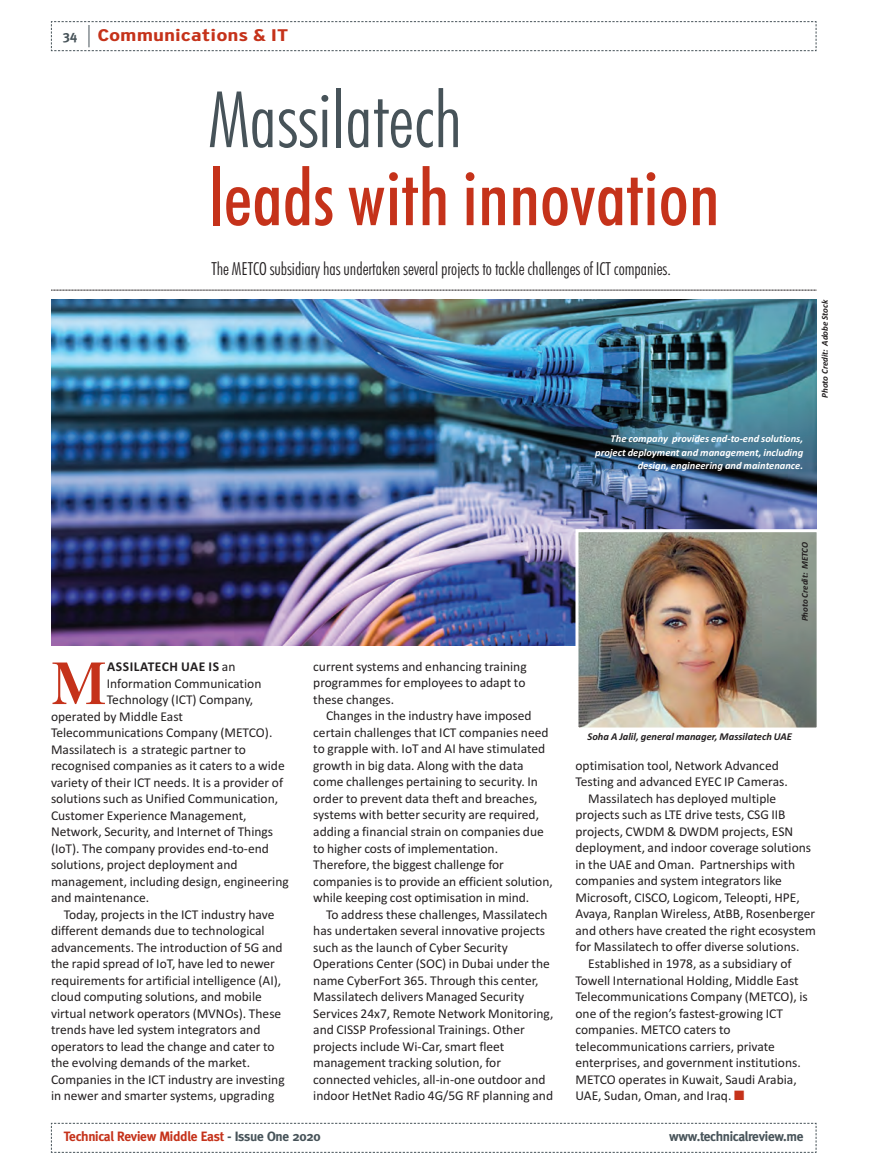
<style>
.page{position:relative;width:893px;height:1174px;background:#fff}
.page>*{position:absolute;margin:0;border:0;box-sizing:border-box;transform-origin:0 0}
.t1{font:500 condensed 78px "Futura BT";color:#c5321a}
.t2{font:300 condensed 78px "Futura BT";color:#475359}
.t3{font:700 57.15px "Caslon BT";color:#c5321a}
.t4{font:300 condensed 18px "Futura BT";color:#231f20}
.t5{font:700 condensed 16.8px "Interstate";color:#c5321a;scale:1.43 1}
.t6{font:13.5px/16.5px "Calibri";color:#231f20}
.t7{font:700 13.5px "Meta";letter-spacing:-.02em;color:#c5321a}
.t8{font:700 13.5px "Meta";letter-spacing:-.02em;color:#475359}
.t9{font:700 13.5px "Calibri";letter-spacing:.04em;color:#231f20}
.t10{font:italic 700 10.5px/13.5px "Calibri";color:#fff;text-align:right}
.t11{font:italic 700 10.5px "Calibri";color:#231f20}
.t12{font:italic 700 9px "Calibri";color:#231f20}
.s1{font-family:"Meta";font-stretch:normal;font-size:13.5px;color:#475359}
.s2{font-weight:400}
.s3{color:#475359}
.s4{color:#c5321a}
</style>
<div class="page">
<svg style="left:51px;top:21px;width:766px;height:30px"></svg>
<svg style="left:51px;top:1122px;width:766px;height:31px"></svg>
<svg style="left:51px;top:290px;width:765px;height:1px"></svg>
<img style="left:51px;top:300px;width:765px;height:345px">
<img style="left:579px;top:533px;width:237px;height:193px">
<div style="left:575px;top:529px;width:245px;height:201px;border:3px solid #fff"></div>
<p class="t5" style="left:63px;top:28px;width:159px"><span class="s1">34</span> Communications &amp; IT</p>
<p class="t2" style="left:208px;top:81px;width:255px">Massilatech</p>
<p class="t1" style="left:208px;top:159px;width:513px">leads with innovation</p>
<p class="t4" style="left:211px;top:260px;width:461px">The METCO subsidiary has undertaken several projects to tackle challenges of ICT companies.</p>
<p class="t10" style="left:595px;top:433px;width:210px">The company provides end‐to‐end solutions, project deployment and management, including design, engineering and maintenance.</p>
<p class="t12" style="left:822px;top:398px;width:99px;rotate:-90deg">Photo Credit: Adobe Stock</p>
<p class="t12" style="left:802px;top:621px;width:81px;rotate:-90deg">Photo Credit: METCO</p>
<p class="t3" style="left:51px;top:662px;width:58px">M</p>
<p class="t9" style="left:107px;top:662px;width:130px">ASSILATECH UAE IS <span class="s2">an</span></p>
<p class="t6" style="left:107px;top:676px;width:156px">Information Communication</p>
<p class="t6" style="left:107px;top:692px;width:148px">Technology (ICT) Company,</p>
<p class="t6" style="left:51px;top:709px;width:133px">operated by Middle East</p>
<p class="t6" style="left:51px;top:725px;width:223px">Telecommunications Company (METCO).</p>
<p class="t6" style="left:51px;top:742px;width:196px">Massilatech is a strategic partner to</p>
<p class="t6" style="left:51px;top:758px;width:235px">recognised companies as it caters to a wide</p>
<p class="t6" style="left:51px;top:775px;width:234px">variety of their ICT needs. It is a provider of</p>
<p class="t6" style="left:51px;top:791px;width:229px">solutions such as Unified Communication,</p>
<p class="t6" style="left:51px;top:808px;width:197px">Customer Experience Management,</p>
<p class="t6" style="left:51px;top:824px;width:224px">Network, Security, and Internet of Things</p>
<p class="t6" style="left:51px;top:841px;width:219px">(IoT). The company provides end‐to‐end</p>
<p class="t6" style="left:51px;top:857px;width:188px">solutions, project deployment and</p>
<p class="t6" style="left:51px;top:874px;width:239px">management, including design, engineering</p>
<p class="t6" style="left:51px;top:890px;width:100px">and maintenance.</p>
<p class="t6" style="left:51px;top:907px;width:235px;text-indent:13px">Today, projects in the ICT industry have different demands due to technological advancements. The introduction of 5G and the rapid spread of IoT, have led to newer requirements for artificial intelligence (AI), cloud computing solutions, and mobile virtual network operators (MVNOs). These trends have led system integrators and operators to lead the change and cater to the evolving demands of the market.<br>Companies in the ICT industry are investing in newer and smarter systems, upgrading</p>
<p class="t6" style="left:313px;top:659px;width:215px;text-align:justify">current systems and enhancing training programmes for employees to adapt to these changes.</p>
<p class="t6" style="left:313px;top:709px;width:241px;text-indent:13px">Changes in the industry have imposed certain challenges that ICT companies need to grapple with. IoT and AI have stimulated growth in big data. Along with the data come challenges pertaining to security. In order to prevent data theft and breaches, systems with better security are required, adding a financial strain on companies due to higher costs of implementation.<br>Therefore, the biggest challenge for companies is to provide an efficient solution, while keeping cost optimisation in mind.</p>
<p class="t6" style="left:313px;top:907px;width:242px;text-indent:13px">To address these challenges, Massilatech has undertaken several innovative projects such as the launch of Cyber Security Operations Center (SOC) in Dubai under the name CyberFort 365. Through this center, Massilatech delivers Managed Security Services 24x7, Remote Network Monitoring, and CISSP Professional Trainings. Other projects include Wi‐Car, smart fleet management tracking solution, for connected vehicles, all‐in‐one outdoor and indoor HetNet Radio 4G/5G RF planning and</p>
<p class="t7" style="left:64px;top:1131px;width:258px">Technical Review Middle East <span class="s3">- Issue One 2020</span></p>
<p class="t11" style="left:587px;top:733px;width:206px">Soha A Jalil, general manager, Massilatech UAE</p>
<p class="t6" style="left:575px;top:758px;width:214px">optimisation tool, Network Advanced<br>Testing and advanced EYEC IP Cameras.</p>
<p class="t6" style="left:575px;top:791px;width:242px;text-indent:13px">Massilatech has deployed multiple projects such as LTE drive tests, CSG IIB projects, CWDM &amp; DWDM projects, ESN deployment, and indoor coverage solutions in the UAE and Oman. Partnerships with companies and system integrators like Microsoft, CISCO, Logicom, Teleopti, HPE, Avaya, Ranplan Wireless, AtBB, Rosenberger and others have created the right ecosystem for Massilatech to offer diverse solutions.</p>
<p class="t6" style="left:575px;top:956px;width:234px;text-indent:13px">Established in 1978, as a subsidiary of Towell International Holding, Middle East Telecommunications Company (METCO), is one of the region’s fastest‐growing ICT companies. METCO caters to telecommunications carriers, private enterprises, and government institutions.<br>METCO operates in Kuwait, Saudi Arabia, UAE, Sudan, Oman, and Iraq. <span class="s4">■</span></p>
<p class="t8" style="left:669px;top:1131px;width:136px">www.technicalreview.me</p>
</div>
